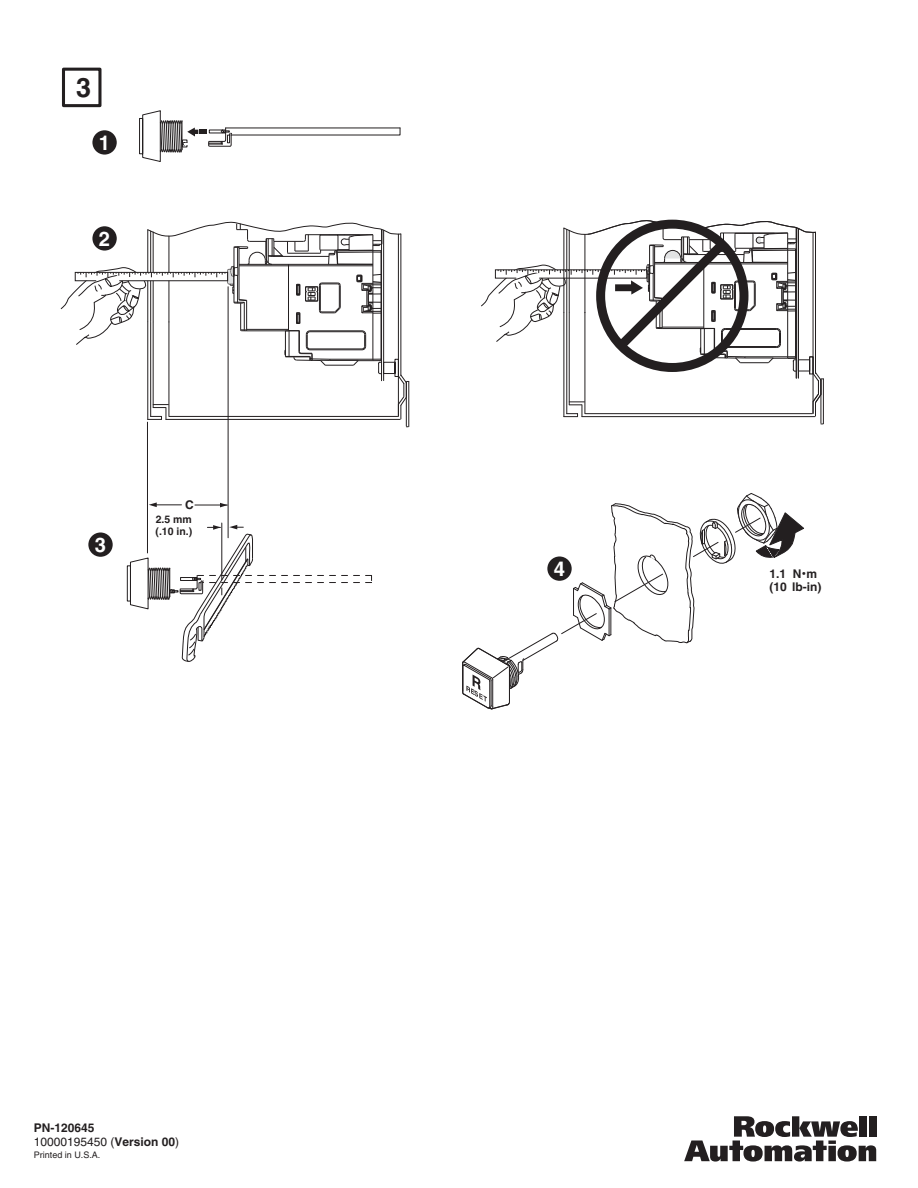
<style>
.page{position:relative;width:918px;height:1188px;background:#fff}
.page>*{position:absolute;margin:0;border:0;box-sizing:border-box;transform-origin:0 0}
.t1{font:700 27px "Helvetica";color:#231f20}
.t2{font:700 20.25px "Helvetica";color:#fff}
.t3{font:700 12px/14.4px "Helvetica";color:#231f20}
.t4{font:700 10.5px/11.7px "Helvetica";color:#231f20}
.t5{font:9px "Helvetica";color:#231f20}
.s1{font-weight:400}
.s2{font-size:18px}
</style>
<div class="page">
<svg style="left:684px;top:1116px;width:192px;height:46px"></svg>
<div style="left:860px;top:1116px;width:7px;height:21px;background:#231f20"></div>
<div style="left:869px;top:1116px;width:7px;height:21px;background:#231f20"></div>
<div style="left:62px;top:68px;width:40px;height:39px;border:3px solid #231f20"></div>
<svg style="left:149px;top:502px;width:32px;height:5px"></svg>
<svg style="left:220px;top:503px;width:8px;height:4px"></svg>
<hr style="left:195px;top:505px;width:32px;height:1px;background:#231f20">
<hr style="left:222px;top:523px;width:1px;height:58px;background:#231f20">
<div style="left:92px;top:130px;width:25px;height:25px;background:#231f20;border-radius:50%"></div>
<div style="left:88px;top:532px;width:25px;height:25px;background:#231f20;border-radius:50%"></div>
<svg style="left:462px;top:493px;width:342px;height:217px"></svg>
<svg style="left:139px;top:110px;width:261px;height:52px"></svg>
<svg style="left:127px;top:525px;width:245px;height:137px"></svg>
<hr style="left:147px;top:422px;width:1px;height:131px;background:#231f20">
<hr style="left:228px;top:287px;width:1px;height:251px;background:#231f20">
<hr style="left:406px;top:381px;width:1px;height:45px;background:#231f20">
<hr style="left:409px;top:381px;width:1px;height:46px;background:#231f20">
<svg style="left:60px;top:221px;width:349px;height:199px"></svg>
<hr style="left:821px;top:379px;width:1px;height:44px;background:#231f20">
<hr style="left:823px;top:379px;width:1px;height:45px;background:#231f20">
<svg style="left:481px;top:219px;width:343px;height:198px"></svg>
<h1 class="t1" style="left:76px;top:78px;width:17px">3</h1>
<h2 class="t2" style="left:99px;top:135px;width:13px">1</h2>
<h2 class="t2" style="left:99px;top:231px;width:13px">2</h2>
<h2 class="t2" style="left:95px;top:538px;width:13px">3</h2>
<p class="t3" style="left:185px;top:498px;width:10px">C</p>
<p class="t4" style="left:156px;top:515px;width:38px">2.5 mm (.10 in.)</p>
<p class="t3" style="left:34px;top:1121px;width:147px">PN-120645<br><span class="s1">10000195450 (</span>Version 00<span class="s1">)</span></p>
<p class="t5" style="left:34px;top:1151px;width:68px">Printed in U.S.A.</p>
<h2 class="t2" style="left:554px;top:562px;width:13px">4</h2>
<p class="t3" style="left:770px;top:568px;width:54px;line-height:13.2px">1.1 N<span class="s2">·</span>m (10 lb-in)</p>
</div>
